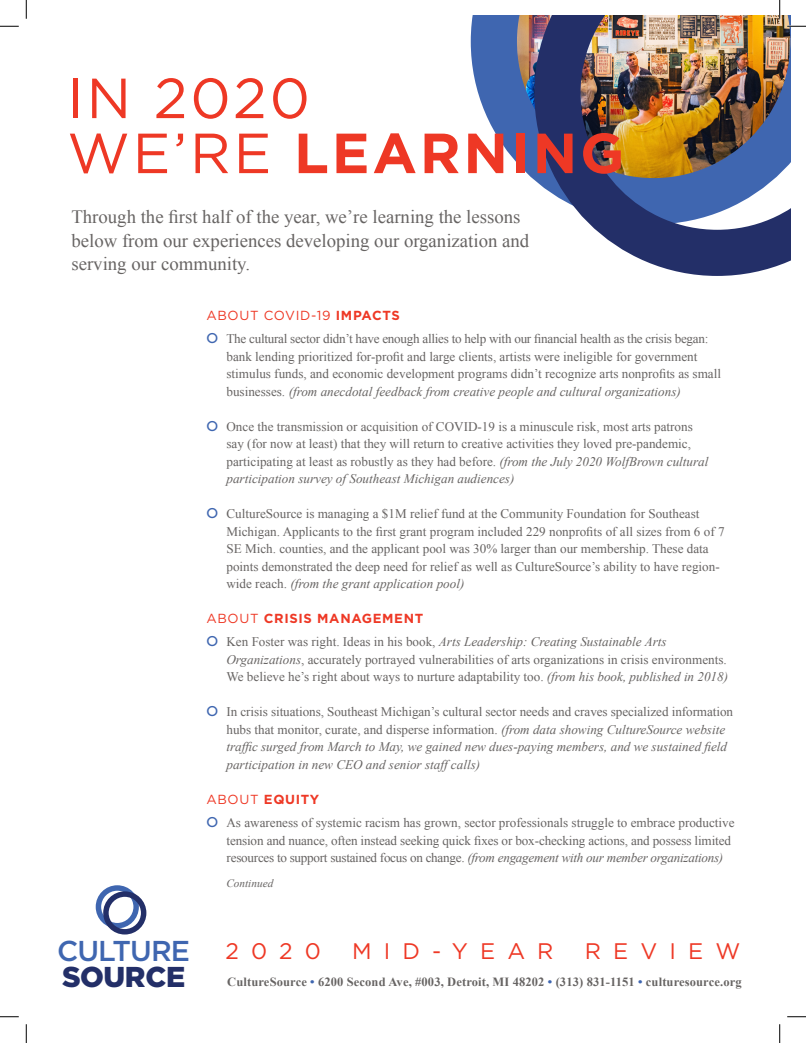
<style>
.page{position:relative;width:806px;height:1043px;background:#fff}
.page>*{position:absolute;margin:0;border:0;box-sizing:border-box;transform-origin:0 0}
.t1{font:56.38px/55px "Gotham HTF";letter-spacing:.05em;color:#ee3825}
.t2{font:500 28.75px "Gotham HTF";letter-spacing:-.03em;color:#3f66b0}
.t3{font:900 28.75px "Gotham HTF";letter-spacing:-.01em;color:#232f68}
.t4{font:22.5px "Gotham HTF";letter-spacing:.54em;color:#ee3825}
.t5{font:18.75px/23.8px "Times New Roman";color:#676463}
.t6{font:13.12px/17.5px "Times New Roman";color:#676463}
.t7{font:italic 13.12px/17.5px "Times New Roman";color:#676463}
.t8{font:700 13.12px "Gotham HTF";letter-spacing:.05em;color:#ee3825}
.t9{font:13.12px "Gotham HTF";letter-spacing:.05em;color:#ee3825}
.t10{font:700 12.5px "Times New Roman";letter-spacing:.01em;color:#676463}
.t11{font:italic 11.25px "Times New Roman";color:#676463}
.s1{font-weight:700}
.s2{font-family:"Futura";font-weight:500;color:#3f66b0}
.s3{font-style:italic}
.s4{font-weight:400}
.s5{font-family:"Futura";font-weight:500;font-style:normal;color:#3f66b0}
.s6{font-style:normal}
.s7{color:#3f66b0}
</style>
<div class="page">
<svg style="left:470px;top:15px;width:64px;height:165px"></svg>
<img style="left:534px;top:15px;width:256px;height:261px">
<div style="left:96px;top:885px;width:43px;height:43px;border:5px solid #3f66b0;border-radius:50%"></div>
<div style="left:103px;top:891px;width:43px;height:43px;border:5px solid #232f68;border-radius:50%"></div>
<svg style="left:0;top:25px;width:19px;height:2px"></svg>
<svg style="left:786px;top:25px;width:19px;height:2px"></svg>
<svg style="left:0;top:1016px;width:19px;height:1px"></svg>
<svg style="left:787px;top:1016px;width:18px;height:1px"></svg>
<svg style="left:25px;top:0;width:2px;height:19px"></svg>
<svg style="left:25px;top:1024px;width:2px;height:18px"></svg>
<svg style="left:778px;top:0;width:2px;height:19px"></svg>
<svg style="left:779px;top:1024px;width:1px;height:18px"></svg>
<h1 class="t1" style="left:67px;top:70px;width:558px">IN 2020<br>WE’RE <span class="s1">LEARNI NG</span></h1>
<h3 class="t5" style="left:71px;top:204px;width:459px">Through the first half of the year, we’re learning the lessons below from our experiences developing our organization and serving our community.</h3>
<p class="t9" style="left:206px;top:308px;width:195px">ABOUT COVID-19 <span class="s1">IMPACTS</span></p>
<p class="t6" style="left:226px;top:330px;width:496px;text-indent:-20px"><span class="s2">O</span> The cultural sector didn’t have enough allies to help with our financial health as the crisis began: bank lending prioritized for-profit and large clients, artists were ineligible for government stimulus funds, and economic development programs didn’t recognize arts nonprofits as small businesses. <span class="s3">(from anecdotal feedback from creative people and cultural organizations)</span></p>
<p class="t6" style="left:226px;top:417px;width:483px;text-indent:-20px"><span class="s2">O</span> Once the transmission or acquisition of COVID-19 is a minuscule risk, most arts patrons say (for now at least) that they will return to creative activities they loved pre-pandemic, participating at least as robustly as they had before. <span class="s3">(from the July 2020 WolfBrown cultural participation survey of Southeast Michigan audiences)</span></p>
<p class="t6" style="left:226px;top:505px;width:499px;text-indent:-20px"><span class="s2">O</span> CultureSource is managing a $1M relief fund at the Community Foundation for Southeast Michigan. Applicants to the first grant program included 229 nonprofits of all sizes from 6 of 7<br>SE Mich. counties, and the applicant pool was 30% larger than our membership. These data points demonstrated the deep need for relief as well as CultureSource’s ability to have region&shy;wide reach. <span class="s3">(from the grant application pool)</span></p>
<p class="t8" style="left:206px;top:611px;width:218px"><span class="s4">ABOUT</span> CRISIS MANAGEMENT</p>
<p class="t6" style="left:226px;top:633px;width:503px;text-indent:-20px"><span class="s2">O</span> Ken Foster was right. Ideas in his book, <span class="s3">Arts Leadership: Creating Sustainable Arts<br>Organizations</span>, accurately portrayed vulnerabilities of arts organizations in crisis environments.<br>We believe he’s right about ways to nurture adaptability too. <span class="s3">(from his book, published in 2018)</span></p>
<p class="t7" style="left:226px;top:703px;width:508px;text-indent:-20px"><span class="s5">O</span> <span class="s6">In crisis situations, Southeast Michigan’s cultural sector needs and craves specialized information hubs that monitor, curate, and disperse information.</span> (from data showing CultureSource website traffic surged from March to May, we gained new dues-paying members, and we sustained field participation in new CEO and senior staff calls)</p>
<p class="t8" style="left:206px;top:791px;width:114px"><span class="s4">ABOUT</span> EQUITY</p>
<p class="t6" style="left:226px;top:813px;width:509px;text-indent:-20px"><span class="s2">O</span> As awareness of systemic racism has grown, sector professionals struggle to embrace productive tension and nuance, often instead seeking quick fixes or box-checking actions, and possess limited resources to support sustained focus on change. <span class="s3">(from engagement with our member organizations)</span></p>
<h2 class="t2" style="left:57px;top:934px;width:134px">CULTURE</h2>
<h2 class="t3" style="left:62px;top:960px;width:125px">SOURCE</h2>
<p class="t11" style="left:226px;top:875px;width:48px">Continued</p>
<h3 class="t4" style="left:225px;top:939px;width:97px">2020</h3>
<h3 class="t4" style="left:352px;top:939px;width:49px">M ID</h3>
<h3 class="t4" style="left:432px;top:939px;width:123px">-YEAR</h3>
<h3 class="t4" style="left:584px;top:939px;width:73px">REVI</h3>
<h3 class="t4" style="left:687px;top:939px;width:54px">E W</h3>
<p class="t10" style="left:227px;top:973px;width:515px">CultureSource <span class="s7">•</span> 6200 Second Ave, #003, Detroit, MI 48202 <span class="s7">•</span> (313) 831-1151 <span class="s7">•</span> culturesource.org</p>
</div>
